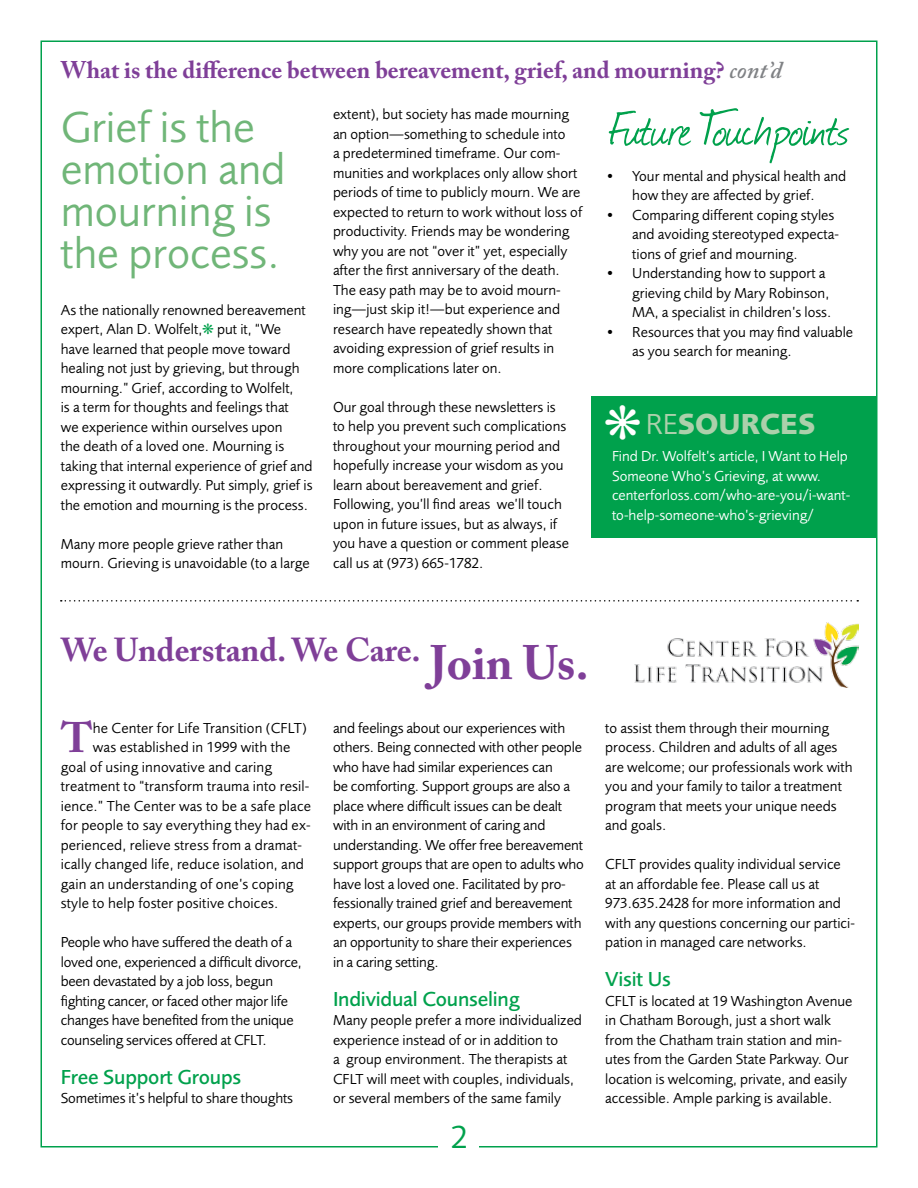
<style>
.page{position:relative;width:918px;height:1188px;background:#fff}
.page>*{position:absolute;margin:0;border:0;box-sizing:border-box;transform-origin:0 0}
.t1{font:54px "Journal";letter-spacing:-.015em;color:#00a14c}
.t2{font:45px/42px "Foundry Sans";color:#70b678}
.t3{font:700 42.45px "Adobe Caslon";color:#7f3f98}
.t4{font:700 33px "Adobe Caslon Pro";color:#7f3f98}
.t5{font:33px "Foundry Sans";color:#00a14c}
.t6{font:700 30px "Foundry Sans";color:#acd0ab}
.t7{font:700 24px "Adobe Caslon Pro";color:#7f3f98}
.t8{font:500 21px "Foundry Sans";letter-spacing:-.01em;color:#00a14c}
.t9{font:15px/19.5px "Foundry Sans";color:#000}
.t10{font:15px/19.5px "Foundry Sans";color:#fff}
.s1{font-family:"Adobe Caslon";font-weight:600;font-style:italic;color:#808285}
.s2{font-weight:400}
.s3{font-size:48px}
</style>
<div class="page">
<div style="left:592px;top:397px;width:285px;height:141px;background:#00a14c"></div>
<svg style="left:61px;top:600px;width:797px;height:2px"></svg>
<img style="left:634px;top:622px;width:224px;height:65px">
<h3 class="t7" style="left:61px;top:56px;width:723px">What is the difference between bereavement, grief, and mourning? <span class="s1">cont’d</span></h3>
<h2 class="t2" style="left:61px;top:106px;width:226px">Grief is the emotion and mourning is the process.</h2>
<p class="t9" style="left:61px;top:300px;width:253px">As the nationally renowned bereavement expert, Alan D. Wolfelt, put it, “We have learned that people move toward healing not just by grieving, but through mourning.” Grief, according to Wolfelt,<br>is a term for thoughts and feelings that<br>we experience within ourselves upon<br>the death of a loved one. Mourning is taking that internal experience of grief and expressing it outwardly. Put simply, grief is the emotion and mourning is the process.</p>
<p class="t9" style="left:61px;top:534px;width:251px">Many more people grieve rather than mourn. Grieving is unavoidable (to a large</p>
<p class="t9" style="left:333px;top:105px;width:251px">extent), but society has made mourning an option—something to schedule into<br>a predetermined timeframe. Our com&shy;munities and workplaces only allow short periods of time to publicly mourn. We are expected to return to work without loss of productivity. Friends may be wondering why you are not “over it” yet, especially after the first anniversary of the death.<br>The easy path may be to avoid mourn&shy;ing—just skip it!—but experience and research have repeatedly shown that avoiding expression of grief results in more complications later on.</p>
<p class="t9" style="left:333px;top:397px;width:238px">Our goal through these newsletters is to help you prevent such complications throughout your mourning period and hopefully increase your wisdom as you learn about bereavement and grief.<br>Following, you’ll find areas we’ll touch upon in future issues, but as always, if you have a question or comment please call us at (973) 665-1782.</p>
<h1 class="t1" style="left:608px;top:93px;width:243px">Future Touchpoints</h1>
<p class="t9" style="left:605px;top:166px;width:243px;text-align:center">• Your mental and physical health and how they are affected by grief.</p>
<p class="t9" style="left:632px;top:205px;width:208px;text-indent:-27px">• Comparing different coping styles and avoiding stereotyped expecta&shy;tions of grief and mourning.</p>
<p class="t9" style="left:632px;top:263px;width:201px;text-indent:-27px">• Understanding how to support a grieving child by Mary Robinson,<br>MA, a specialist in children’s loss.</p>
<p class="t9" style="left:632px;top:322px;width:222px;text-indent:-27px">• Resources that you may find valuable as you search for meaning.</p>
<h3 class="t6" style="left:646px;top:407px;width:171px"><span class="s2">RE</span>SOURCES</h3>
<p class="t10" style="left:612px;top:446px;width:240px">Find Dr. Wolfelt’s article, I Want to Help Someone Who’s Grieving, at www. centerforloss.com/who-are-you/i-want&shy;to-help-someone-who’s-grieving/</p>
<h3 class="t4" style="left:61px;top:630px;width:530px">We Understand. We Care. <span class="s3">Join Us.</span></h3>
<h3 class="t3" style="left:61px;top:712px;width:33px">T</h3>
<p class="t9" style="left:93px;top:718px;width:215px">he Center for Life Transition (CFLT)</p>
<p class="t9" style="left:93px;top:737px;width:199px">was established in 1999 with the</p>
<p class="t9" style="left:61px;top:757px;width:213px">goal of using innovative and caring</p>
<p class="t9" style="left:61px;top:776px;width:250px">treatment to “transform trauma into resil-</p>
<p class="t9" style="left:61px;top:796px;width:252px">ience.” The Center was to be a safe place</p>
<p class="t9" style="left:61px;top:815px;width:251px">for people to say everything they had ex-</p>
<p class="t9" style="left:61px;top:835px;width:243px">perienced, relieve stress from a dramat-</p>
<p class="t9" style="left:61px;top:854px;width:245px">ically changed life, reduce isolation, and</p>
<p class="t9" style="left:61px;top:874px;width:234px">gain an understanding of one’s coping</p>
<p class="t9" style="left:61px;top:893px;width:219px">style to help foster positive choices.</p>
<p class="t9" style="left:61px;top:932px;width:242px">People who have suffered the death of a loved one, experienced a difficult divorce, been devastated by a job loss, begun fighting cancer, or faced other major life changes have benefited from the unique counseling services offered at CFLT.</p>
<h3 class="t8" style="left:61px;top:1064px;width:182px">Free Support Groups</h3>
<p class="t9" style="left:61px;top:1088px;width:234px">Sometimes it’s helpful to share thoughts</p>
<p class="t9" style="left:333px;top:718px;width:253px">and feelings about our experiences with others. Being connected with other people who have had similar experiences can<br>be comforting. Support groups are also a place where difficult issues can be dealt with in an environment of caring and understanding. We offer free bereavement support groups that are open to adults who have lost a loved one. Facilitated by pro&shy;fessionally trained grief and bereavement experts, our groups provide members with an opportunity to share their experiences in a caring setting.</p>
<h3 class="t8" style="left:333px;top:986px;width:188px">Individual Counseling</h3>
<p class="t9" style="left:333px;top:1010px;width:251px">Many people prefer a more individualized experience instead of or in addition to<br>a group environment. The therapists at CFLT will meet with couples, individuals, or several members of the same family</p>
<h3 class="t5" style="left:451px;top:1118px;width:18px">2</h3>
<p class="t9" style="left:605px;top:718px;width:249px">to assist them through their mourning process. Children and adults of all ages are welcome; our professionals work with you and your family to tailor a treatment program that meets your unique needs and goals.</p>
<p class="t9" style="left:605px;top:854px;width:251px">CFLT provides quality individual service at an affordable fee. Please call us at 973.635.2428 for more information and with any questions concerning our partici&shy;pation in managed care networks.</p>
<h3 class="t8" style="left:605px;top:967px;width:67px">Visit Us</h3>
<p class="t9" style="left:605px;top:991px;width:249px">CFLT is located at 19 Washington Avenue in Chatham Borough, just a short walk from the Chatham train station and min&shy;utes from the Garden State Parkway. Our location is welcoming, private, and easily accessible. Ample parking is available.</p>
</div>
